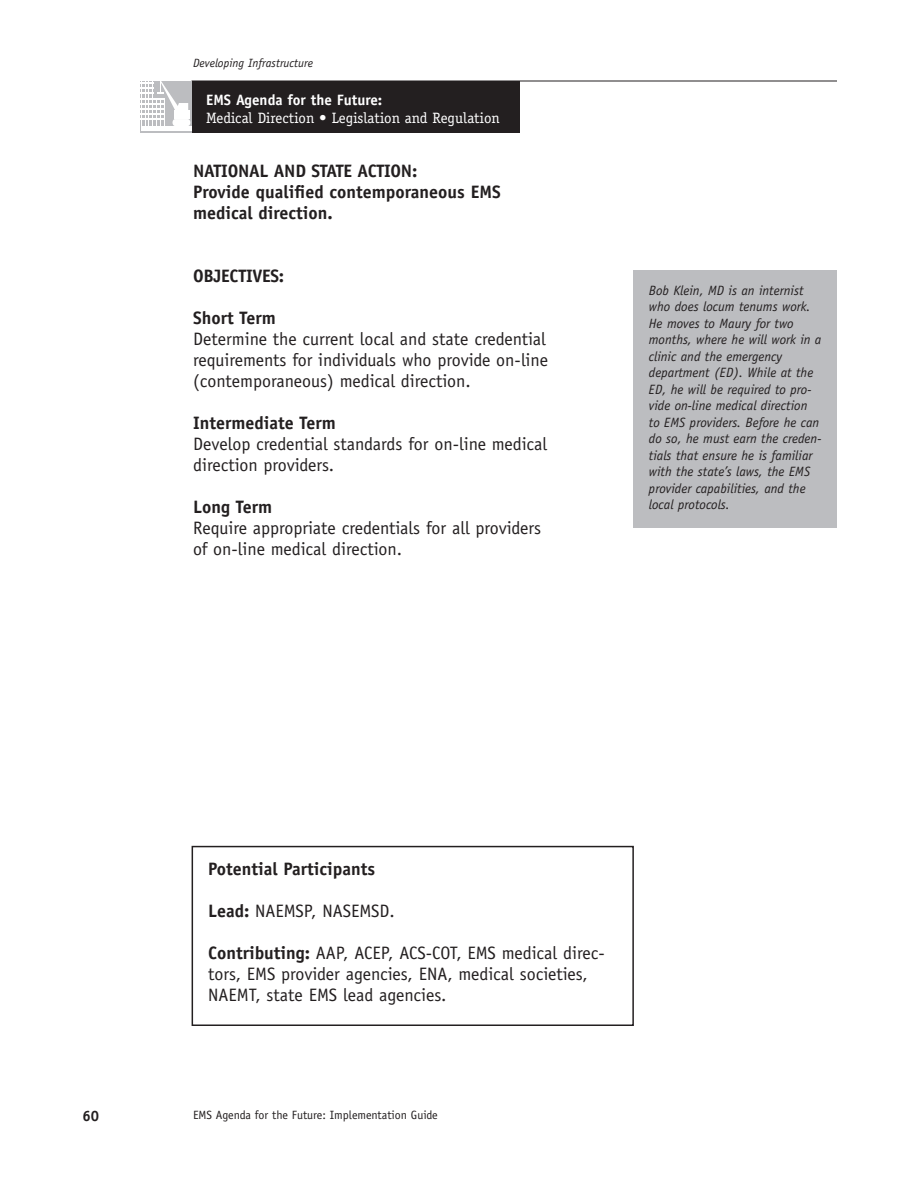
<style>
.page{position:relative;width:918px;height:1188px;background:#fff}
.page>*{position:absolute;margin:0;border:0;box-sizing:border-box;transform-origin:0 0}
.t1{font:18px/21px "Officina Sans";color:#231f20}
.t2{font:700 18px/21px "Officina Sans";color:#231f20}
.t3{font:15px/17.9px "Officina Serif";color:#fff}
.t4{font:700 15px "Officina Sans";color:#231f20}
.t5{font:italic 13.5px/16.5px "Officina Sans";color:#231f20}
.t6{font:12px "Officina Sans";color:#231f20}
.t7{font:italic 12px "Officina Sans";color:#231f20}
.s1{font-family:"Officina Sans";font-weight:700}
.s2{font-weight:700}
</style>
<div class="page">
<hr style="left:192px;top:81px;width:645px;height:1px;background:#231f20">
<div style="left:634px;top:270px;width:203px;height:258px;background:#bcbdc0"></div>
<div style="left:192px;top:846px;width:442px;height:180px;border:2px solid #231f20"></div>
<div style="left:140px;top:81px;width:52px;height:52px;background:#bcbdc0"></div>
<div style="left:141px;top:126px;width:50px;height:5px;background:#fff"></div>
<svg style="left:140px;top:81px;width:50px;height:45px"></svg>
<div style="left:192px;top:81px;width:322px;height:52px;background:#231f20"></div>
<p class="t7" style="left:193px;top:58px;width:122px">Developing Infrastructure</p>
<p class="t3" style="left:206px;top:91px;width:295px"><span class="s1">EMS Agenda for the Future:<br></span>Medical Direction • Legislation and Regulation</p>
<p class="t2" style="left:193px;top:161px;width:309px">NATIONAL AND STATE ACTION:<br>Provide qualified contemporaneous EMS medical direction.</p>
<p class="t2" style="left:193px;top:266px;width:93px">OBJECTIVES:</p>
<p class="t2" style="left:193px;top:308px;width:84px">Short Term</p>
<p class="t1" style="left:193px;top:329px;width:356px">Determine the current local and state credential requirements for individuals who provide on-line (contemporaneous) medical direction.</p>
<p class="t2" style="left:193px;top:413px;width:144px">Intermediate Term</p>
<p class="t1" style="left:193px;top:434px;width:356px">Develop credential standards for on-line medical direction providers.</p>
<p class="t2" style="left:193px;top:497px;width:81px">Long Term</p>
<p class="t1" style="left:193px;top:518px;width:350px">Require appropriate credentials for all providers of on-line medical direction.</p>
<p class="t5" style="left:649px;top:283px;width:174px">Bob Klein, MD is an internist who does locum tenums work.<br>He moves to Maury for two months, where he will work in a clinic and the emergency department (ED). While at the<br>ED, he will be required to pro&shy;vide on-line medical direction to EMS providers. Before he can do so, he must earn the creden&shy;tials that ensure he is familiar with the state’s laws, the EMS provider capabilities, and the local protocols.</p>
<p class="t2" style="left:208px;top:860px;width:169px">Potential Participants</p>
<p class="t1" style="left:208px;top:902px;width:188px"><span class="s2">Lead:</span> NAEMSP, NASEMSD.</p>
<p class="t1" style="left:208px;top:944px;width:398px"><span class="s2">Contributing:</span> AAP, ACEP, ACS-COT, EMS medical direc&shy;tors, EMS provider agencies, ENA, medical societies,<br>NAEMT, state EMS lead agencies.</p>
<p class="t4" style="left:82px;top:1111px;width:18px">60</p>
<p class="t6" style="left:193px;top:1111px;width:246px">EMS Agenda for the Future: Implementation Guide</p>
</div>
